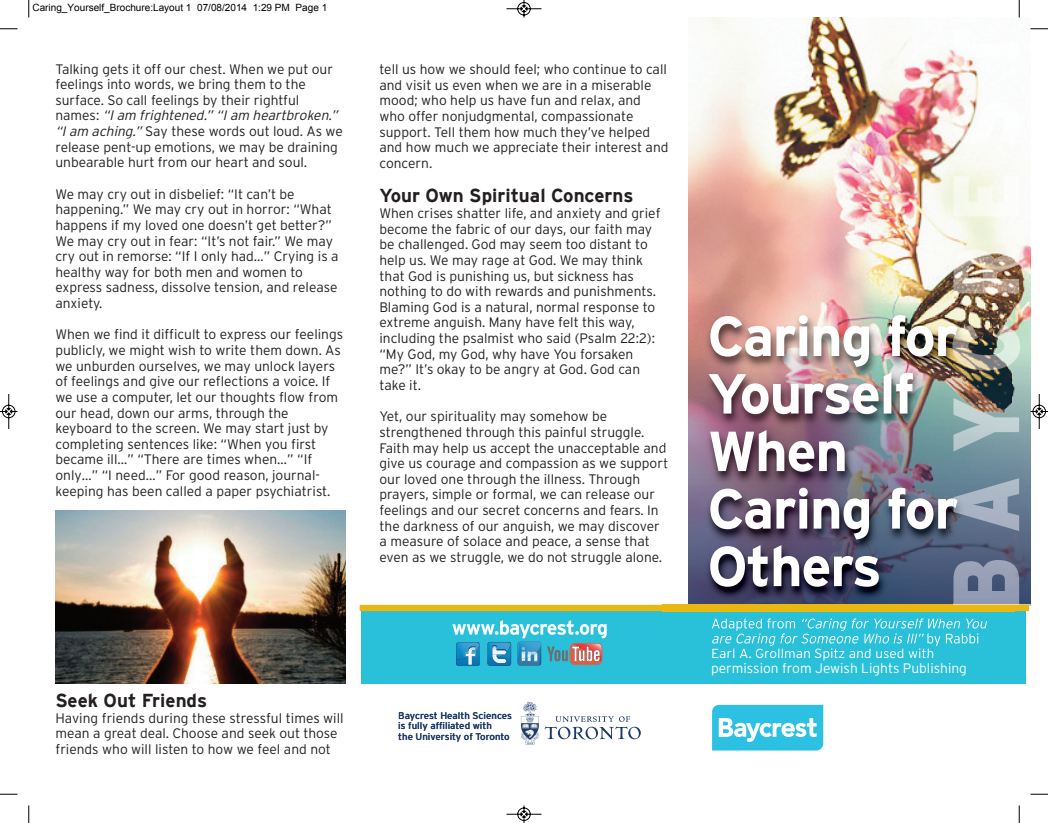
<style>
.page{position:relative;width:1048px;height:823px;background:#fff}
.page>*{position:absolute;margin:0;border:0;box-sizing:border-box;transform-origin:0 0}
.t1{font:700 56.25px/57.5px "Interstate";letter-spacing:-.025em;color:#fff}
.t2{font:700 18.75px "Interstate";color:#231f20}
.t3{font:300 13.75px/15.6px "Interstate";color:#231f20}
.t4{font:300 13.75px/15px "Interstate";color:#fff}
.t5{font:10px "Arial";color:#000}
.t6{font:9.62px "Interstate Regular+WBXREU";color:#1e3a6a}
.s1{font-style:italic}
</style>
<div class="page">
<img style="left:688px;top:18px;width:342px;height:587px">
<div style="left:688px;top:607px;width:337px;height:77px;background:#29c0da"></div>
<svg style="left:712px;top:704px;width:111px;height:46px;background:#57cde8"></svg>
<svg style="left:520px;top:701px;width:120px;height:43px"></svg>
<div style="left:361px;top:607px;width:329px;height:76px;background:#29c0da"></div>
<div style="left:360px;top:604px;width:669px;height:7px;background:#eab610"></div>
<svg style="left:452px;top:620px;width:154px;height:46px"></svg>
<img style="left:1020px;top:348px;width:10px;height:255px">
<img style="left:662px;top:304px;width:352px;height:351px">
<img style="left:712px;top:618px;width:83px;height:13px">
<img style="left:801px;top:618px;width:113px;height:13px">
<img style="left:712px;top:633px;width:116px;height:13px">
<img style="left:927px;top:633px;width:51px;height:13px">
<img style="left:712px;top:648px;width:125px;height:7px">
<img style="left:1014px;top:248px;width:6px;height:355px">
<img style="left:952px;top:248px;width:62px;height:48px">
<svg style="left:1014px;top:603px;width:6px;height:2px"></svg>
<img style="left:952px;top:324px;width:62px;height:281px">
<img style="left:952px;top:29px;width:68px;height:187px">
<img style="left:56px;top:510px;width:290px;height:173px">
<svg style="left:28px;top:0;width:2px;height:18px"></svg>
<svg style="left:0;top:28px;width:18px;height:2px"></svg>
<svg style="left:1018px;top:0;width:2px;height:18px"></svg>
<svg style="left:1030px;top:28px;width:18px;height:2px"></svg>
<svg style="left:28px;top:805px;width:2px;height:17px"></svg>
<svg style="left:0;top:793px;width:18px;height:2px"></svg>
<svg style="left:1018px;top:805px;width:2px;height:17px"></svg>
<svg style="left:1030px;top:793px;width:18px;height:2px"></svg>
<svg style="left:506px;top:0;width:36px;height:18px"></svg>
<svg style="left:506px;top:805px;width:36px;height:17px"></svg>
<svg style="left:0;top:394px;width:18px;height:35px"></svg>
<svg style="left:1029px;top:393px;width:19px;height:36px"></svg>
<p class="t5" style="left:32px;top:2px;width:296px">Caring_Yourself_Brochure:Layout 1 07/08/2014 1:29 PM Page 1</p>
<p class="t3" style="left:55px;top:61px;width:289px">Talking gets it off our chest. When we put our feelings into words, we bring them to the surface. So call feelings by their rightful<br>n a m es : <span class="s1">“I am frightened.” “I am heartbroken.” “Iamaching.”</span>Say these words out loud. As we release pent-up emotions, we may be draining unbearable hurt from our heart and soul.</p>
<p class="t3" style="left:55px;top:186px;width:285px">We may cry out in disbelief: “It can’t be happening.” We may cry out in horror: “What happens if my loved one doesn’t get better?” We may cry out in fear: “It’s not fair.” We may cry out in remorse: “If I only had…” Crying is a healthy way for both men and women to express sadness, dissolve tension, and release anxiety.</p>
<p class="t3" style="left:55px;top:327px;width:289px">When we find it difficult to express our feelings publicly, we might wish to write them down. As we unburden ourselves, we may unlock layers of feelings and give our reflections a voice. If we use a computer, let our thoughts flow from our head, down our arms, through the keyboard to the screen. We may start just by completing sentences like: “When you first became ill…” “There are times when…” “If only…” “I need…” For good reason, journal&shy;keeping has been called a paper psychiatrist.</p>
<p class="t3" style="left:379px;top:62px;width:290px">tell us how we should feel; who continue to call and visit us even when we are in a miserable mood; who help us have fun and relax, and who offer nonjudgmental, compassionate support. Tell them how much they’ve helped and how much we appreciate their interest and concern.</p>
<h2 class="t2" style="left:379px;top:185px;width:256px">Your Own Spiritual Concerns</h2>
<p class="t3" style="left:379px;top:205px;width:283px">When crises shatter life, and anxiety and grief become the fabric of our days, our faith may be challenged. God may seem too distant to help us. We may rage at God. We may think that God is punishing us, but sickness has nothing to do with rewards and punishments.<br>Blaming God is a natural, normal response to extreme anguish. Many have felt this way, including the psalmist who said (Psalm 22:2): “My God, my God, why have You forsaken me?” It’s okay to be angry at God. God can take it.</p>
<p class="t3" style="left:379px;top:408px;width:290px">Yet, our spirituality may somehow be strengthened through this painful struggle.<br>Faith may help us accept the unacceptable and give us courage and compassion as we support our loved one through the illness. Through prayers, simple or formal, we can release our feelings and our secret concerns and fears. In the darkness of our anguish, we may discover a measure of solace and peace, a sense that even as we struggle, we do not struggle alone.</p>
<h2 class="t2" style="left:55px;top:690px;width:153px">Seek Out Friends</h2>
<p class="t3" style="left:55px;top:710px;width:290px">Having friends during these stressful times will mean a great deal. Choose and seek out those friends who will listen to how we feel and not</p>
<p class="t6" style="left:398px;top:709px;width:115px">Baycrest Health Sciences</p>
<p class="t6" style="left:398px;top:720px;width:95px">is fully affiliated with</p>
<p class="t6" style="left:398px;top:731px;width:113px">the University of Toronto</p>
<h1 class="t1" style="left:707px;top:307px;width:252px">Caring for<br>Yourself<br>When<br>Caring for<br>Others</h1>
<p class="t4" style="left:711px;top:646px;width:257px">Earl A. Grollman Spitz and used with permission from Jewish Lights Publishing</p>
</div>
